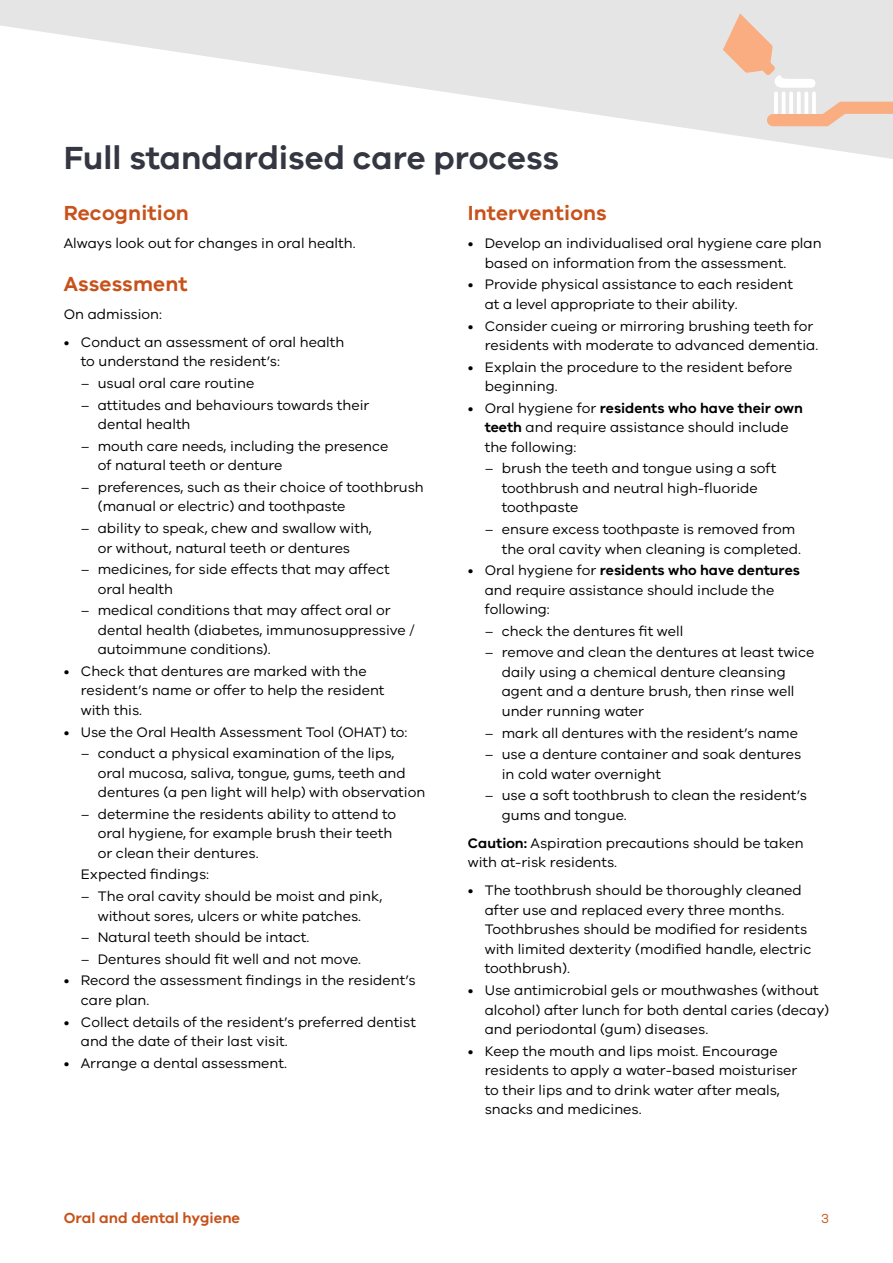
<style>
.page{position:relative;width:893px;height:1263px;background:#fff}
.page>*{position:absolute;margin:0;border:0;box-sizing:border-box;transform-origin:0 0}
.t1{font:600 33px "VIC";color:#343741}
.t2{font:600 21px "VIC";letter-spacing:.01em;color:#c7521a}
.t3{font:600 15px "VIC";color:#c7521a}
.t4{font:14.25px/19.5px "VIC";color:#000}
.t5{font:13.5px "VIC";color:#c7521a}
.s1{font-weight:600}
</style>
<div class="page">
<svg style="left:0;top:0;width:893px;height:159px;fill:#e4e5e4"></svg>
<svg style="left:723px;top:13px;width:170px;height:113px;background:#e8dcd3"></svg>
<h1 class="t1" style="left:64px;top:138px;width:497px">Full standardised care process</h1>
<h2 class="t2" style="left:64px;top:200px;width:127px">Recognition</h2>
<p class="t4" style="left:64px;top:233px;width:293px">Always look out for changes in oral health.</p>
<h2 class="t2" style="left:64px;top:271px;width:125px">Assessment</h2>
<p class="t4" style="left:64px;top:304px;width:100px">On admission:</p>
<p class="t4" style="left:81px;top:332px;width:265px;text-indent:-17px">• Conduct an assessment of oral health to understand the resident’s:</p>
<p class="t4" style="left:81px;top:373px;width:175px">– usual oral care routine</p>
<p class="t4" style="left:98px;top:395px;width:273px;text-indent:-17px">– attitudes and behaviours towards their dental health</p>
<p class="t4" style="left:98px;top:436px;width:292px;text-indent:-17px">– mouth care needs, including the presence of natural teeth or denture</p>
<p class="t4" style="left:98px;top:477px;width:328px;text-indent:-17px">– preferences, such as their choice of toothbrush (manual or electric) and toothpaste</p>
<p class="t4" style="left:81px;top:518px;width:293px;text-align:center">– ability to speak, chew and swallow with, or without, natural teeth or dentures</p>
<p class="t4" style="left:98px;top:559px;width:293px;text-indent:-17px">– medicines, for side effects that may affect oral health</p>
<p class="t4" style="left:98px;top:600px;width:318px;text-indent:-17px">– medical conditions that may affect oral or dental health (diabetes, immunosuppressive / autoimmune conditions).</p>
<p class="t4" style="left:81px;top:661px;width:305px;text-indent:-17px">• Check that dentures are marked with the resident’s name or offer to help the resident with this.</p>
<p class="t4" style="left:64px;top:721px;width:345px">• Use the Oral Health Assessment Tool (OHAT) to:</p>
<p class="t4" style="left:98px;top:743px;width:329px;text-indent:-17px">– conduct a physical examination of the lips,<br>oral mucosa, saliva, tongue, gums, teeth and dentures (a pen light will help) with observation</p>
<p class="t4" style="left:98px;top:804px;width:300px;text-indent:-17px">– determine the residents ability to attend to oral hygiene, for example brush their teeth or clean their dentures.</p>
<p class="t4" style="left:81px;top:864px;width:130px">Expected findings:</p>
<p class="t4" style="left:81px;top:886px;width:303px;text-align:center">– The oral cavity should be moist and pink, without sores, ulcers or white patches.</p>
<p class="t4" style="left:81px;top:927px;width:230px">– Natural teeth should be intact.</p>
<p class="t4" style="left:81px;top:949px;width:282px">– Dentures should fit well and not move.</p>
<p class="t4" style="left:81px;top:970px;width:336px;text-indent:-17px">• Record the assessment findings in the resident’s care plan.</p>
<p class="t4" style="left:81px;top:1011px;width:337px;text-indent:-17px">• Collect details of the resident’s preferred dentist and the date of their last visit.</p>
<p class="t4" style="left:64px;top:1053px;width:225px">• Arrange a dental assessment.</p>
<h2 class="t2" style="left:468px;top:200px;width:141px">Interventions</h2>
<p class="t4" style="left:485px;top:233px;width:338px;text-indent:-17px">• Develop an individualised oral hygiene care plan based on information from the assessment.</p>
<p class="t4" style="left:485px;top:274px;width:310px;text-indent:-17px">• Provide physical assistance to each resident at a level appropriate to their ability.</p>
<p class="t4" style="left:485px;top:316px;width:335px;text-indent:-17px">• Consider cueing or mirroring brushing teeth for residents with moderate to advanced dementia.</p>
<p class="t4" style="left:485px;top:357px;width:309px;text-indent:-17px">• Explain the procedure to the resident before beginning.</p>
<p class="t4" style="left:485px;top:398px;width:320px;text-indent:-17px">• Oral hygiene for <span class="s1">residents who have their own teeth</span> and require assistance should include the following:</p>
<p class="t4" style="left:502px;top:458px;width:276px;text-indent:-17px">– brush the teeth and tongue using a soft toothbrush and neutral high-fluoride toothpaste</p>
<p class="t4" style="left:502px;top:519px;width:301px;text-indent:-17px">– ensure excess toothpaste is removed from the oral cavity when cleaning is completed.</p>
<p class="t4" style="left:485px;top:560px;width:317px;text-indent:-17px">• Oral hygiene for <span class="s1">residents who have dentures </span>and require assistance should include the following:</p>
<p class="t4" style="left:485px;top:621px;width:200px">– check the dentures fit well</p>
<p class="t4" style="left:502px;top:642px;width:314px;text-indent:-17px">– remove and clean the dentures at least twice daily using a chemical denture cleansing agent and a denture brush, then rinse well under running water</p>
<p class="t4" style="left:485px;top:723px;width:315px">– mark all dentures with the resident’s name</p>
<p class="t4" style="left:502px;top:744px;width:301px;text-indent:-17px">– use a denture container and soak dentures in cold water overnight</p>
<p class="t4" style="left:502px;top:785px;width:307px;text-indent:-17px">– use a soft toothbrush to clean the resident’s gums and tongue.</p>
<p class="t4" style="left:468px;top:833px;width:337px"><span class="s1">Caution:</span> Aspiration precautions should be taken with at-risk residents.</p>
<p class="t4" style="left:485px;top:880px;width:328px;text-indent:-17px">• The toothbrush should be thoroughly cleaned after use and replaced every three months.<br>Toothbrushes should be modified for residents with limited dexterity (modified handle, electric toothbrush).</p>
<p class="t4" style="left:485px;top:980px;width:346px;text-indent:-17px">• Use antimicrobial gels or mouthwashes (without alcohol) after lunch for both dental caries (decay) and periodontal (gum) diseases.</p>
<p class="t4" style="left:485px;top:1041px;width:314px;text-indent:-17px">• Keep the mouth and lips moist. Encourage residents to apply a water-based moisturiser to their lips and to drink water after meals, snacks and medicines.</p>
<p class="t3" style="left:64px;top:1208px;width:178px">Oral and dental hygiene</p>
<p class="t5" style="left:821px;top:1210px;width:9px">3</p>
</div>
